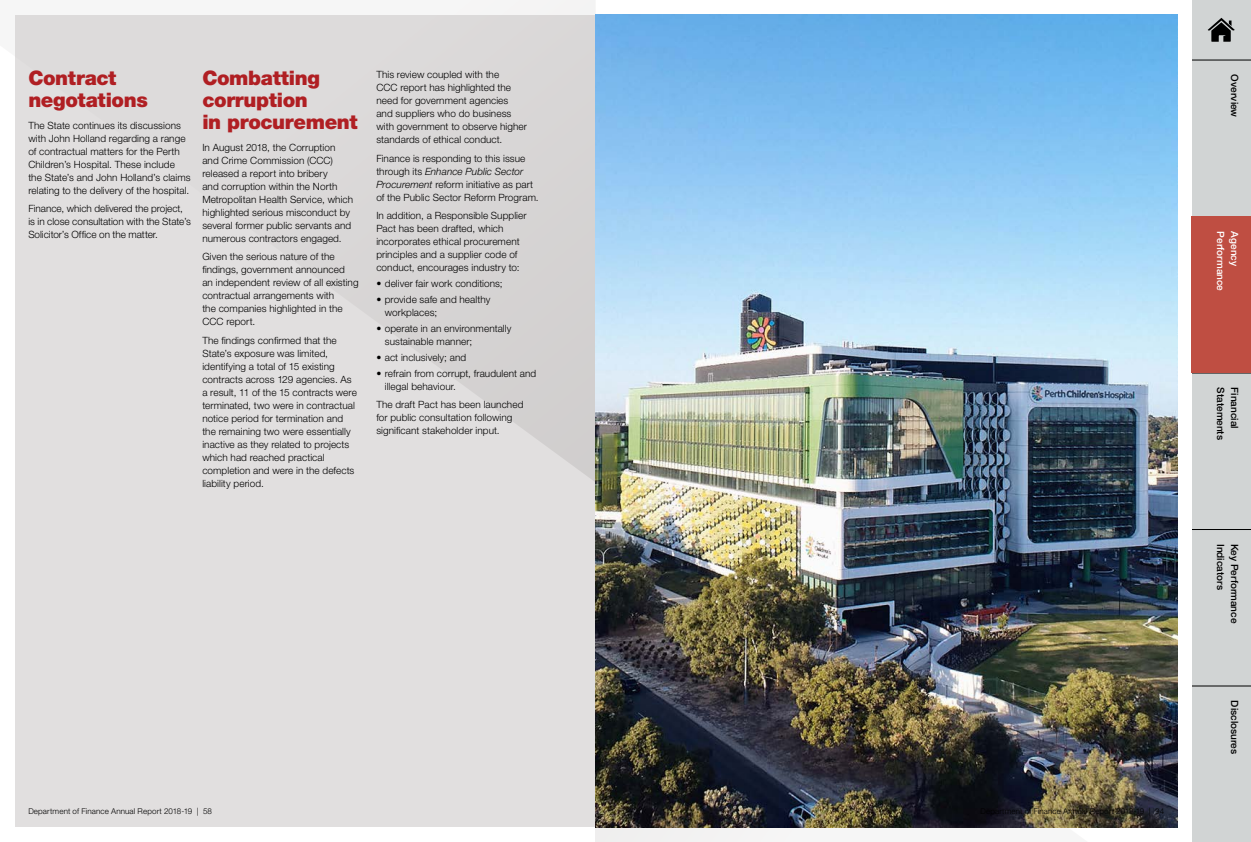
<style>
.page{position:relative;width:1251px;height:842px;background:#fff}
.page>*{position:absolute;margin:0;border:0;box-sizing:border-box;transform-origin:0 0}
.t1{font:900 20px/22px "Helvetica Neue LT Std";letter-spacing:-.02em;color:#b01f23}
.t2{font:300 10px/13px "Helvetica Neue LT Std";letter-spacing:.005em;color:#000}
.t3{font:500 10px "Helvetica Neue LT Std";letter-spacing:-.005em;color:#000}
.t4{font:500 10px "Helvetica Neue LT Std";color:#fff}
.t5{font:300 8px "Helvetica Neue LT Std";letter-spacing:.015em;color:#000}
.s1{font-style:italic}
</style>
<div class="page">
<div style="left:1191px;top:60px;width:59px;height:157px;background:#d1d4d4"></div>
<div style="left:1191px;top:0;width:59px;height:60px;background:#d1d4d4"></div>
<svg style="left:1207px;top:18px;width:27px;height:24px"></svg>
<div style="left:1191px;top:372px;width:59px;height:157px;background:#d1d4d4"></div>
<div style="left:1191px;top:529px;width:59px;height:156px;background:#d1d4d4"></div>
<div style="left:1191px;top:685px;width:59px;height:157px;background:#d1d4d4"></div>
<hr style="left:1191px;top:686px;width:59px;height:1px;background:#000">
<hr style="left:1191px;top:60px;width:59px;height:1px;background:#000">
<hr style="left:1191px;top:216px;width:59px;height:1px;background:#000">
<hr style="left:1191px;top:373px;width:59px;height:1px;background:#000">
<hr style="left:1191px;top:529px;width:59px;height:1px;background:#000">
<div style="left:0;top:0;width:595px;height:842px;background:#e1dfdf"></div>
<div style="left:0;top:0;width:14px;height:842px;background:#fff"></div>
<div style="left:0;top:828px;width:1191px;height:14px;background:#fff"></div>
<svg style="left:14px;top:0;width:581px;height:482px"></svg>
<svg style="left:594px;top:482px;width:584px;height:360px"></svg>
<img style="left:595px;top:14px;width:581px;height:814px">
<div style="left:1191px;top:217px;width:59px;height:156px;background:#bf4e42"></div>
<h1 class="t1" style="left:28px;top:67px;width:121px">Contract negotations</h1>
<p class="t2" style="left:28px;top:118px;width:164px">The State continues its discussions with John Holland regarding a range of contractual matters for the Perth Children’s Hospital. These include the State’s and John Holland’s claims relating to the delivery of the hospital.</p>
<p class="t2" style="left:28px;top:202px;width:164px">Finance, which delivered the project, is in close consultation with the State’s<br>Solicitor’s Office on the matter.</p>
<h1 class="t1" style="left:202px;top:67px;width:157px">Combatting corruption<br>in procurement</h1>
<p class="t2" style="left:202px;top:140px;width:152px">In August 2018, the Corruption and Crime Commission (CCC) released a report into bribery<br>and corruption within the North<br>Metropolitan Health Service, which highlighted serious misconduct by several former public servants and numerous contractors engaged.</p>
<p class="t2" style="left:202px;top:250px;width:158px">Given the serious nature of the findings, government announced<br>an independent review of all existing contractual arrangements with<br>the companies highlighted in the<br>CCC report.</p>
<p class="t2" style="left:202px;top:334px;width:156px">The findings confirmed that the<br>State’s exposure was limited, identifying a total of 15 existing contracts across 129 agencies. As a result, 11 of the 15 contracts were terminated, two were in contractual notice period for termination and the remaining two were essentially inactive as they related to projects which had reached practical completion and were in the defects liability period.</p>
<p class="t2" style="left:376px;top:68px;width:152px">This review coupled with the<br>CCC report has highlighted the need for government agencies and suppliers who do business with government to observe higher standards of ethical conduct.</p>
<p class="t2" style="left:376px;top:151px;width:164px">Finance is responding to this issue through its <span class="s1">Enhance Public Sector Procurement</span> reform initiative as part of the Public Sector Reform Program.</p>
<p class="t2" style="left:376px;top:209px;width:152px">In addition, a Responsible Supplier Pact has been drafted, which incorporates ethical procurement principles and a supplier code of conduct, encourages industry to:</p>
<p class="t2" style="left:376px;top:277px;width:128px">• deliver fair work conditions;</p>
<p class="t2" style="left:385px;top:293px;width:107px;text-indent:-8px">• provide safe and healthy workplaces;</p>
<p class="t2" style="left:385px;top:322px;width:128px;text-indent:-8px">• operate in an environmentally sustainable manner;</p>
<p class="t2" style="left:376px;top:350px;width:91px">• act inclusively; and</p>
<p class="t2" style="left:385px;top:366px;width:153px;text-indent:-8px">• refrain from corrupt, fraudulent and illegal behaviour.</p>
<p class="t2" style="left:376px;top:398px;width:149px">The draft Pact has been launched for public consultation following significant stakeholder input.</p>
<p class="t5" style="left:28px;top:806px;width:185px">Department of Finance Annual Report 2018-19 | 58</p>
<p class="t5" style="left:980px;top:806px;width:185px">Department of Finance Annual Report 2018-19 | 94</p>
<p class="t3" style="left:1240px;top:74px;width:44px;rotate:90deg">Overview</p>
<p class="t4" style="left:1226px;top:231px;width:61px;rotate:90deg">Performance</p>
<p class="t4" style="left:1240px;top:231px;width:36px;rotate:90deg">Agency</p>
<p class="t3" style="left:1226px;top:387px;width:54px;rotate:90deg">Statements</p>
<p class="t3" style="left:1240px;top:387px;width:43px;rotate:90deg">Financial</p>
<p class="t3" style="left:1226px;top:544px;width:47px;rotate:90deg">Indicators</p>
<p class="t3" style="left:1240px;top:544px;width:81px;rotate:90deg">Key Performance</p>
<p class="t3" style="left:1240px;top:700px;width:55px;rotate:90deg">Disclosures</p>
</div>
